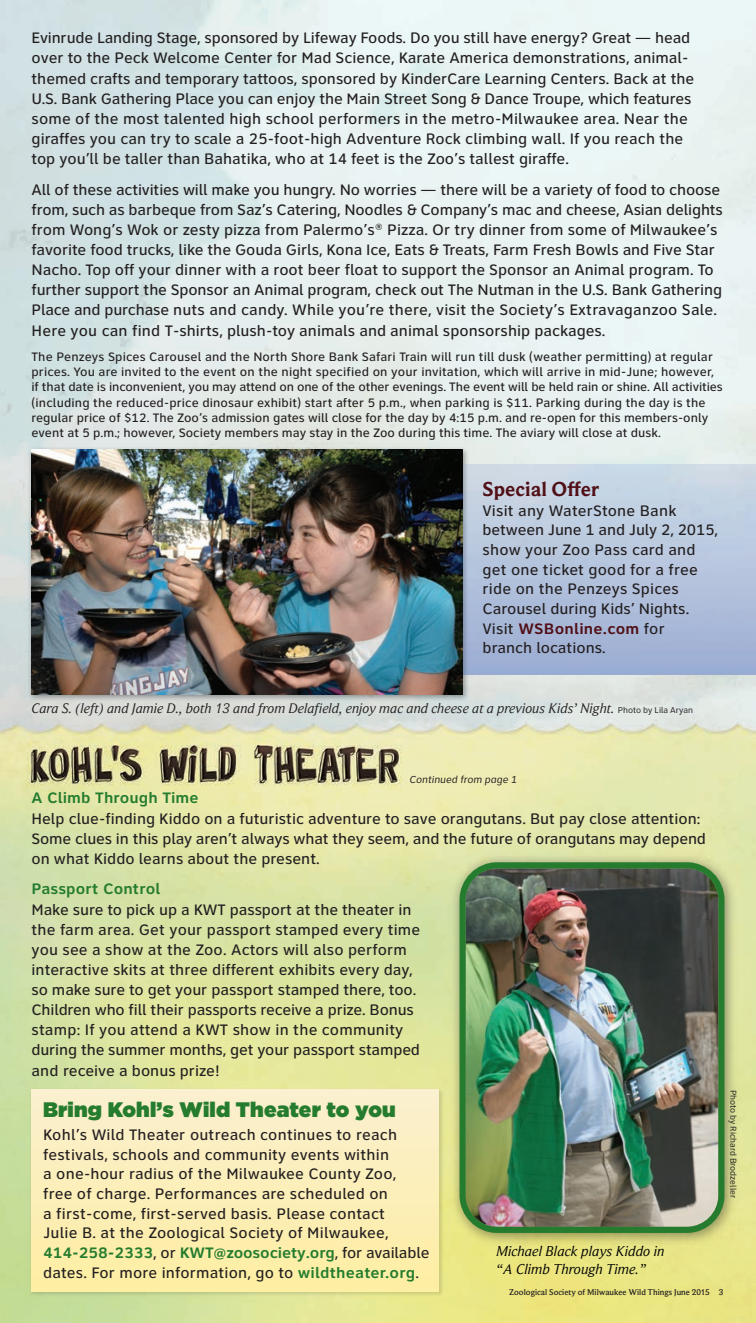
<style>
.page{position:relative;width:756px;height:1323px;background:#fff}
.page>*{position:absolute;margin:0;border:0;box-sizing:border-box;transform-origin:0 0}
.t1{font:900 21px "Gotham";letter-spacing:.01em;color:#257c2e}
.t2{font:700 21px "Beaufort Pro";color:#500f16}
.t3{font:500 15.75px/20.1px "Clearview ADA";color:#231f20}
.t4{font:700 15.75px "Clearview ADA";letter-spacing:.005em;color:#257c2e}
.t5{font:italic 14.88px/17.5px "Beaufort Pro";color:#010203}
.t6{font:italic 14.35px "Beaufort Pro";color:#231f20}
.t7{font:500 12.6px/15px "Clearview ADA";color:#231f20}
.t8{font:italic 10.5px "Clearview ADA";color:#231f20}
.t9{font:500 8.75px "Beaufort Pro";color:#231f20}
.t10{font:8.75px "Clearview ADA";color:#231f20}
.s1{font-weight:700;color:#500f16}
.s2{font-family:"Clearview ADA";font-style:normal;font-size:8.75px}
.s3{font-weight:700;color:#257c2e}
</style>
<div class="page">
<img style="left:0;top:0;width:756px;height:1323px">
<img style="left:26px;top:1084px;width:423px;height:219px">
<div style="left:32px;top:1090px;width:406px;height:201px;background:linear-gradient(to bottom,#faf0d0,#fdeea2)"></div>
<img style="left:447px;top:850px;width:295px;height:400px">
<img style="left:447px;top:1084px;width:2px;height:166px">
<img style="left:460px;top:862px;width:264px;height:371px">
<img style="left:475px;top:465px;width:281px;height:209px">
<img style="left:24px;top:442px;width:451px;height:265px">
<img style="left:32px;top:450px;width:430px;height:244px">
<p class="t3" style="left:32px;top:30px;width:664px">Evinrude Landing Stage, sponsored by Lifeway Foods. Do you still have energy? Great — head over to the Peck Welcome Center for Mad Science, Karate America demonstrations, animal&shy;themed crafts and temporary tattoos, sponsored by KinderCare Learning Centers. Back at the U.S. Bank Gathering Place you can enjoy the Main Street Song &amp; Dance Troupe, which features some of the most talented high school performers in the metro-Milwaukee area. Near the giraffes you can try to scale a 25-foot-high Adventure Rock climbing wall. If you reach the top you’ll be taller than Bahatika, who at 14 feet is the Zoo’s tallest giraffe.</p>
<p class="t3" style="left:32px;top:181px;width:693px">All of these activities will make you hungry. No worries — there will be a variety of food to choose from, such as barbeque from Saz’s Catering, Noodles &amp; Company’s mac and cheese, Asian delights from Wong’s Wok or zesty pizza from Palermo’s® Pizza. Or try dinner from some of Milwaukee’s favorite food trucks, like the Gouda Girls, Kona Ice, Eats &amp; Treats, Farm Fresh Bowls and Five Star Nacho. Top off your dinner with a root beer float to support the Sponsor an Animal program. To further support the Sponsor an Animal program, check out The Nutman in the U.S. Bank Gathering Place and purchase nuts and candy. While you’re there, visit the Society’s Extravaganzoo Sale.<br>Here you can find T-shirts, plush-toy animals and animal sponsorship packages.</p>
<p class="t7" style="left:32px;top:351px;width:693px">The Penzeys Spices Carousel and the North Shore Bank Safari Train will run till dusk (weather permitting) at regular prices. You are invited to the event on the night specified on your invitation, which will arrive in mid-June; however, if that date is inconvenient, you may attend on one of the other evenings. The event will be held rain or shine. All activities (including the reduced-price dinosaur exhibit) start after 5 p.m., when parking is $11. Parking during the day is the regular price of $12. The Zoo’s admission gates will close for the day by 4:15 p.m. and re-open for this members-only event at 5 p.m.; however, Society members may stay in the Zoo during this time. The aviary will close at dusk.</p>
<h1 class="t2" style="left:483px;top:482px;width:118px">Special Offer</h1>
<p class="t3" style="left:483px;top:502px;width:237px;line-height:19.6px">Visit any WaterStone Bank between June 1 and July 2, 2015, show your Zoo Pass card and get one ticket good for a free ride on the Penzeys Spices<br>Carousel during Kids’ Nights.<br>Visit <span class="s1">WSBonline.com</span> for branch locations.</p>
<p class="t6" style="left:32px;top:704px;width:663px">Cara S. (left) and Jamie D., both 13 and from Delafield, enjoy mac and cheese at a previous Kids’ Night. <span class="s2">Photo by Lila Aryan</span></p>
<p class="t8" style="left:409px;top:776px;width:109px">Continued from page 1</p>
<p class="t4" style="left:32px;top:793px;width:169px">A Climb Through Time</p>
<p class="t3" style="left:32px;top:810px;width:676px">Help clue-finding Kiddo on a futuristic adventure to save orangutans. But pay close attention:<br>Some clues in this play aren’t always what they seem, and the future of orangutans may depend on what Kiddo learns about the present.</p>
<p class="t4" style="left:32px;top:884px;width:130px">Passport Control</p>
<p class="t3" style="left:32px;top:901px;width:390px">Make sure to pick up a KWT passport at the theater in the farm area. Get your passport stamped every time you see a show at the Zoo. Actors will also perform interactive skits at three different exhibits every day, so make sure to get your passport stamped there, too.<br>Children who fill their passports receive a prize. Bonus stamp: If you attend a KWT show in the community during the summer months, get your passport stamped and receive a bonus prize!</p>
<h1 class="t1" style="left:43px;top:1102px;width:354px">Bring Kohl’s Wild Theater to you</h1>
<p class="t3" style="left:43px;top:1127px;width:388px;line-height:19.6px">Kohl’s Wild Theater outreach continues to reach festivals, schools and community events within<br>a one-hour radius of the Milwaukee County Zoo, free of charge. Performances are scheduled on<br>a first-come, first-served basis. Please contact<br>Julie B. at the Zoological Society of Milwaukee, <span class="s3">414-258-2333</span>, or <span class="s3">KWT@zoosociety.org</span>, for available dates. For more information, go to <span class="s3">wildtheater.org</span>.</p>
<p class="t5" style="left:496px;top:1244px;width:170px">Michael Black plays Kiddo in “A Climb Through Time.”</p>
<p class="t10" style="left:736px;top:1090px;width:110px;rotate:90deg">Photo by Richard Brodzeller</p>
<p class="t9" style="left:509px;top:1289px;width:216px">Zoological Society of Milwaukee Wild Things June 2015 3</p>
</div>
